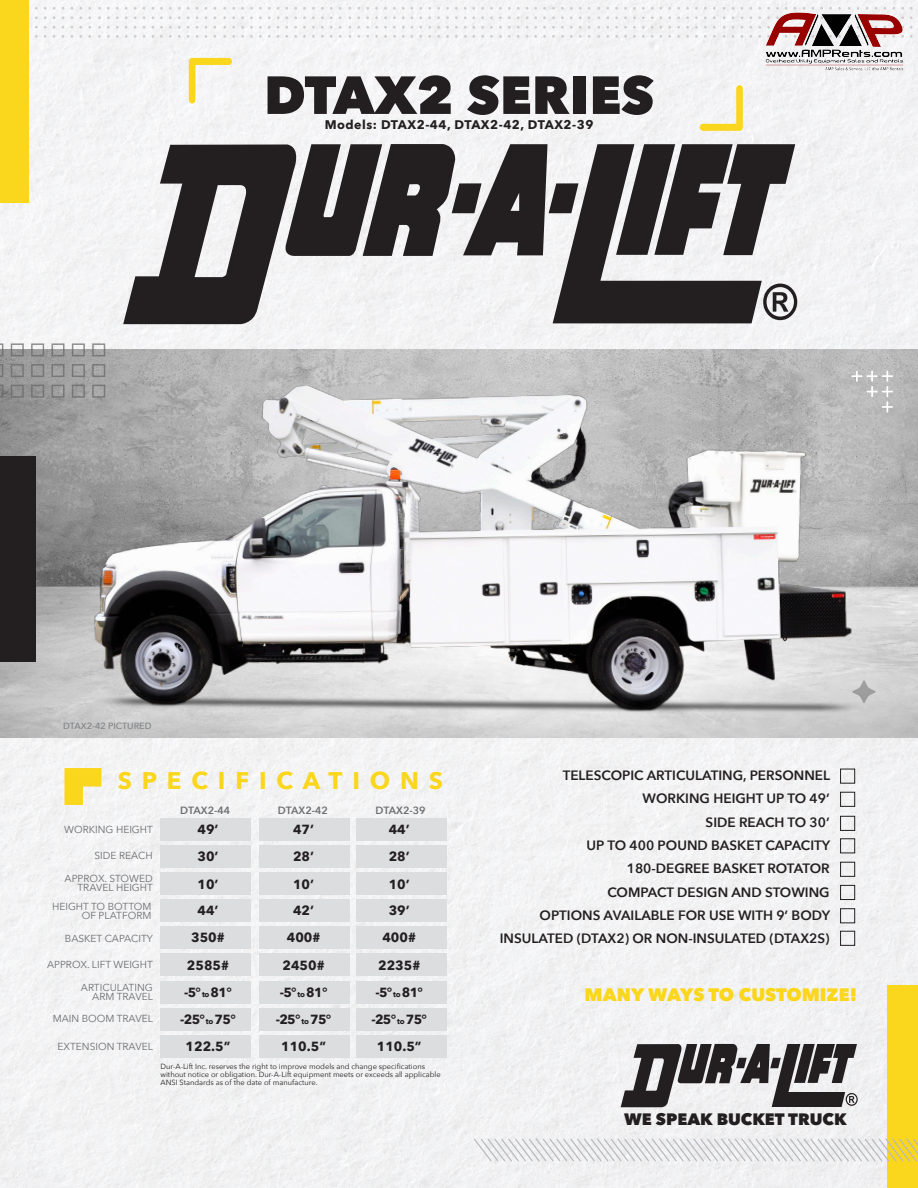
<style>
.page{position:relative;width:918px;height:1188px;background:#f2f2f4}
.page>*{position:absolute;margin:0;border:0;box-sizing:border-box;transform-origin:0 0}
.t1{font:800 53.1px "Avenir Next";color:#231f20}
.t2{font:700 24px "Avenir Next";letter-spacing:.41em;color:#fad61c}
.t3{font:800 18px "Avenir Next";color:#fad61c}
.t4{font:800 16.5px "Avenir Next";color:#231f20}
.t5{font:600 13.5px "Avenir Next";color:#231f20}
.t6{font:700 13.2px "Avenir Next";color:#231f20}
.t7{font:700 12.45px "Avenir Next";letter-spacing:.04em;color:#231f20}
.t8{font:600 10.5px "Avenir Next";color:#6c6d70}
.t9{font:10.2px/9.1px "Avenir Next";color:#6c6d70;text-align:right}
.t10{font:500 9px "Avenir Next";color:#808285}
.t11{font:7.5px/8.2px "Avenir Next";color:#231f20}
.s1{font-size:7.8px}
</style>
<div class="page">
<div style="left:160px;top:899px;width:91px;height:22px;background:#dcdddf"></div>
<div style="left:160px;top:927px;width:91px;height:22px;background:#dcdddf"></div>
<div style="left:160px;top:846px;width:91px;height:22px;background:#dcdddf"></div>
<div style="left:160px;top:981px;width:91px;height:22px;background:#dcdddf"></div>
<div style="left:160px;top:818px;width:91px;height:23px;background:#dcdddf"></div>
<div style="left:160px;top:954px;width:91px;height:22px;background:#dcdddf"></div>
<div style="left:160px;top:873px;width:91px;height:22px;background:#dcdddf"></div>
<div style="left:160px;top:1008px;width:91px;height:23px;background:#dcdddf"></div>
<div style="left:160px;top:1035px;width:91px;height:23px;background:#dcdddf"></div>
<div style="left:357px;top:899px;width:90px;height:22px;background:#dcdddf"></div>
<div style="left:357px;top:927px;width:90px;height:22px;background:#dcdddf"></div>
<div style="left:357px;top:846px;width:90px;height:22px;background:#dcdddf"></div>
<div style="left:357px;top:981px;width:90px;height:22px;background:#dcdddf"></div>
<div style="left:357px;top:818px;width:90px;height:23px;background:#dcdddf"></div>
<div style="left:357px;top:954px;width:90px;height:22px;background:#dcdddf"></div>
<div style="left:357px;top:873px;width:90px;height:22px;background:#dcdddf"></div>
<div style="left:357px;top:1008px;width:90px;height:23px;background:#dcdddf"></div>
<div style="left:357px;top:1035px;width:90px;height:23px;background:#dcdddf"></div>
<div style="left:259px;top:899px;width:91px;height:22px;background:#dcdddf"></div>
<div style="left:259px;top:927px;width:91px;height:22px;background:#dcdddf"></div>
<div style="left:259px;top:846px;width:91px;height:22px;background:#dcdddf"></div>
<div style="left:259px;top:981px;width:91px;height:22px;background:#dcdddf"></div>
<div style="left:259px;top:818px;width:91px;height:23px;background:#dcdddf"></div>
<div style="left:259px;top:954px;width:91px;height:22px;background:#dcdddf"></div>
<div style="left:259px;top:873px;width:91px;height:22px;background:#dcdddf"></div>
<div style="left:259px;top:1008px;width:91px;height:23px;background:#dcdddf"></div>
<div style="left:259px;top:1035px;width:91px;height:23px;background:#dcdddf"></div>
<img style="left:0;top:350px;width:918px;height:387px">
<div style="left:887px;top:986px;width:31px;height:202px;background:#fad61c"></div>
<svg style="left:123px;top:144px;width:674px;height:180px"></svg>
<svg style="left:723px;top:0;width:56px;height:38px"></svg>
<svg style="left:98px;top:0;width:56px;height:38px"></svg>
<svg style="left:349px;top:0;width:56px;height:38px"></svg>
<svg style="left:848px;top:0;width:56px;height:13px"></svg>
<svg style="left:35px;top:0;width:56px;height:38px"></svg>
<svg style="left:223px;top:0;width:119px;height:38px"></svg>
<svg style="left:785px;top:0;width:56px;height:13px"></svg>
<svg style="left:160px;top:0;width:56px;height:38px"></svg>
<svg style="left:597px;top:0;width:119px;height:38px"></svg>
<svg style="left:411px;top:0;width:179px;height:38px"></svg>
<svg style="left:910px;top:0;width:8px;height:38px"></svg>
<svg style="left:0;top:343px;width:3px;height:13px"></svg>
<svg style="left:11px;top:343px;width:13px;height:13px"></svg>
<svg style="left:31px;top:343px;width:13px;height:13px"></svg>
<svg style="left:51px;top:343px;width:14px;height:13px"></svg>
<svg style="left:72px;top:343px;width:13px;height:12px"></svg>
<svg style="left:92px;top:343px;width:13px;height:12px"></svg>
<svg style="left:0;top:364px;width:3px;height:13px"></svg>
<svg style="left:11px;top:364px;width:13px;height:13px"></svg>
<svg style="left:31px;top:364px;width:13px;height:13px"></svg>
<svg style="left:51px;top:364px;width:14px;height:13px"></svg>
<svg style="left:0;top:385px;width:3px;height:13px"></svg>
<svg style="left:11px;top:385px;width:13px;height:13px"></svg>
<svg style="left:31px;top:385px;width:13px;height:13px"></svg>
<svg style="left:51px;top:385px;width:14px;height:13px"></svg>
<svg style="left:189px;top:58px;width:43px;height:46px"></svg>
<svg style="left:700px;top:85px;width:43px;height:46px"></svg>
<div style="left:840px;top:769px;width:15px;height:15px;border:1px solid #231f20"></div>
<div style="left:840px;top:792px;width:15px;height:15px;border:1px solid #231f20"></div>
<div style="left:840px;top:816px;width:15px;height:15px;border:1px solid #231f20"></div>
<div style="left:840px;top:838px;width:15px;height:15px;border:1px solid #231f20"></div>
<div style="left:840px;top:862px;width:15px;height:15px;border:1px solid #231f20"></div>
<div style="left:840px;top:885px;width:15px;height:15px;border:1px solid #231f20"></div>
<div style="left:840px;top:908px;width:15px;height:15px;border:1px solid #231f20"></div>
<div style="left:840px;top:931px;width:15px;height:15px;border:1px solid #231f20"></div>
<svg style="left:64px;top:768px;width:37px;height:37px"></svg>
<svg style="left:474px;top:1139px;width:444px;height:23px"></svg>
<div style="left:0;top:456px;width:36px;height:206px;background:#231f20"></div>
<div style="left:0;top:0;width:29px;height:202px;background:#fad61c"></div>
<svg style="left:621px;top:1044px;width:237px;height:63px"></svg>
<img style="left:65px;top:355px;width:845px;height:389px">
<img style="left:766px;top:13px;width:138px;height:58px">
<p class="t1" style="left:264px;top:62px;width:392px">DTAX2 SERIES</p>
<p class="t7" style="left:325px;top:114px;width:270px">Models: DTAX2-44, DTAX2-42, DTAX2-39</p>
<p class="t10" style="left:63px;top:718px;width:90px">DTAX2-42 PICTURED</p>
<p class="t2" style="left:118px;top:760px;width:327px">SPECIFICATIONS</p>
<p class="t9" style="left:64px;top:825px;width:90px">WORKING HEIGHT</p>
<p class="t9" style="left:94px;top:851px;width:60px">SIDE REACH</p>
<p class="t9" style="left:65px;top:873px;width:90px">APPROX. STOWED<br>TRAVEL HEIGHT</p>
<p class="t9" style="left:52px;top:901px;width:101px">HEIGHT TO BOTTOM<br>OF PLATFORM</p>
<p class="t9" style="left:65px;top:933px;width:90px">BASKET CAPACITY</p>
<p class="t9" style="left:47px;top:959px;width:107px">APPROX. LIFT WEIGHT</p>
<p class="t9" style="left:81px;top:983px;width:74px">ARTICULATING<br>ARM TRAVEL</p>
<p class="t9" style="left:53px;top:1013px;width:102px">MAIN BOOM TRAVEL</p>
<p class="t9" style="left:58px;top:1042px;width:97px">EXTENSION TRAVEL</p>
<p class="t8" style="left:180px;top:801px;width:51px">DTAX2-44</p>
<p class="t8" style="left:278px;top:801px;width:51px">DTAX2-42</p>
<p class="t8" style="left:376px;top:801px;width:51px">DTAX2-39</p>
<p class="t6" style="left:197px;top:818px;width:23px">49’</p>
<p class="t6" style="left:293px;top:818px;width:23px">47’</p>
<p class="t6" style="left:389px;top:818px;width:23px">44’</p>
<p class="t6" style="left:197px;top:845px;width:23px">30’</p>
<p class="t6" style="left:293px;top:845px;width:23px">28’</p>
<p class="t6" style="left:389px;top:845px;width:23px">28’</p>
<p class="t6" style="left:197px;top:873px;width:23px">10’</p>
<p class="t6" style="left:293px;top:873px;width:23px">10’</p>
<p class="t6" style="left:389px;top:873px;width:23px">10’</p>
<p class="t6" style="left:197px;top:899px;width:23px">44’</p>
<p class="t6" style="left:293px;top:899px;width:23px">42’</p>
<p class="t6" style="left:389px;top:899px;width:23px">39’</p>
<p class="t6" style="left:191px;top:926px;width:35px">350#</p>
<p class="t6" style="left:287px;top:926px;width:35px">400#</p>
<p class="t6" style="left:382px;top:926px;width:35px">400#</p>
<p class="t6" style="left:187px;top:954px;width:44px">2585#</p>
<p class="t6" style="left:283px;top:954px;width:44px">2450#</p>
<p class="t6" style="left:378px;top:954px;width:44px">2235#</p>
<p class="t6" style="left:184px;top:981px;width:49px">-5° <span class="s1">to</span> 81°</p>
<p class="t6" style="left:280px;top:981px;width:49px">-5° <span class="s1">to</span> 81°</p>
<p class="t6" style="left:375px;top:981px;width:49px">-5° <span class="s1">to</span> 81°</p>
<p class="t6" style="left:180px;top:1008px;width:57px">-25° <span class="s1">to</span> 75°</p>
<p class="t6" style="left:276px;top:1008px;width:57px">-25° <span class="s1">to</span> 75°</p>
<p class="t6" style="left:371px;top:1008px;width:57px">-25° <span class="s1">to</span> 75°</p>
<p class="t6" style="left:186px;top:1035px;width:46px">122.5”</p>
<p class="t6" style="left:281px;top:1035px;width:46px">110.5”</p>
<p class="t6" style="left:377px;top:1035px;width:46px">110.5”</p>
<p class="t11" style="left:160px;top:1062px;width:282px">Dur-A-Lift Inc. reserves the right to improve models and change specifications without notice or obligation. Dur-A-Lift equipment meets or exceeds all applicable<br>ANSI Standards as of the date of manufacture.</p>
<p class="t5" style="left:563px;top:764px;width:269px">TELESCOPIC ARTICULATING, PERSONNEL</p>
<p class="t5" style="left:643px;top:787px;width:189px">WORKING HEIGHT UP TO 49’</p>
<p class="t5" style="left:706px;top:810px;width:126px">SIDE REACH TO 30’</p>
<p class="t5" style="left:587px;top:834px;width:245px">UP TO 400 POUND BASKET CAPACITY</p>
<p class="t5" style="left:627px;top:857px;width:204px">180-DEGREE BASKET ROTATOR</p>
<p class="t5" style="left:607px;top:880px;width:224px">COMPACT DESIGN AND STOWING</p>
<p class="t5" style="left:540px;top:904px;width:292px">OPTIONS AVAILABLE FOR USE WITH 9’ BODY</p>
<p class="t5" style="left:500px;top:927px;width:331px">INSULATED (DTAX2) OR NON-INSULATED (DTAX2S)</p>
<p class="t3" style="left:585px;top:983px;width:275px">MANY WAYS TO CUSTOMIZE!</p>
<p class="t4" style="left:624px;top:1109px;width:224px">WE SPEAK BUCKET TRUCK</p>
</div>
